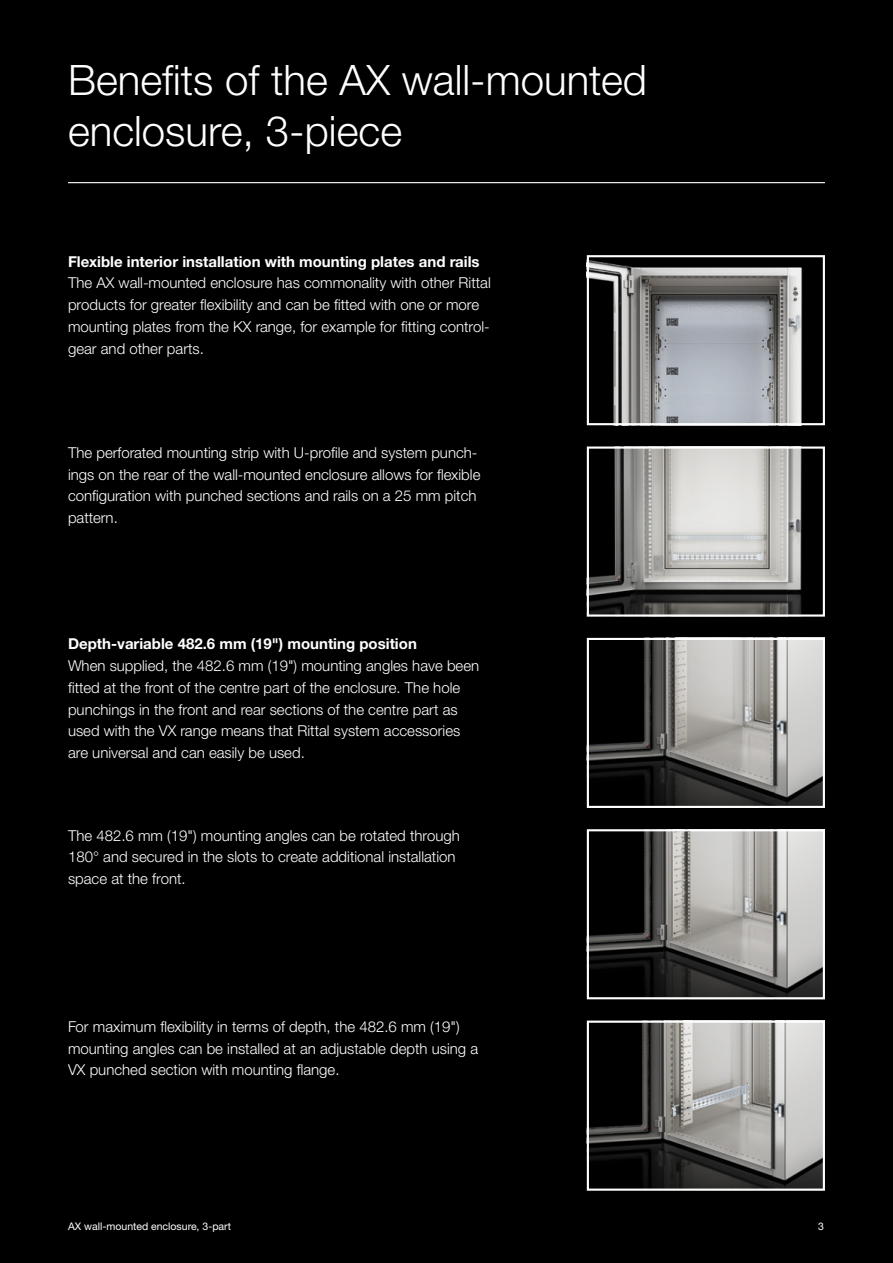
<style>
.page{position:relative;width:893px;height:1263px;background:#000}
.page>*{position:absolute;margin:0;border:0;box-sizing:border-box;transform-origin:0 0}
.t1{font:300 42px/50.4px "Neue Helvetica For Rittal";color:#fff}
.t2{font:300 15px/21.8px "Neue Helvetica For Rittal";color:#fff}
.t3{font:700 15px "Neue Helvetica For Rittal";color:#fff}
.t4{font:10.5px "Neue Helvetica For Rittal";color:#fff}
</style>
<div class="page">
<img style="left:590px;top:641px;width:232px;height:164px">
<div style="left:587px;top:638px;width:238px;height:170px;border:2px solid #fff"></div>
<img style="left:590px;top:258px;width:232px;height:164px">
<div style="left:587px;top:255px;width:238px;height:170px;border:2px solid #fff"></div>
<img style="left:590px;top:832px;width:232px;height:164px">
<div style="left:587px;top:829px;width:238px;height:170px;border:2px solid #fff"></div>
<img style="left:590px;top:1023px;width:232px;height:165px">
<div style="left:587px;top:1020px;width:238px;height:171px;border:2px solid #fff"></div>
<img style="left:590px;top:449px;width:232px;height:165px">
<div style="left:587px;top:446px;width:238px;height:171px;border:2px solid #fff"></div>
<hr style="left:68px;top:182px;width:757px;height:1px;background:#fff">
<h1 class="t1" style="left:68px;top:55px;width:580px">Benefits of the AX wall-mounted enclosure, 3-piece</h1>
<p class="t3" style="left:68px;top:252px;width:413px">Flexible interior installation with mounting plates and rails</p>
<p class="t2" style="left:68px;top:272px;width:424px">The AX wall-mounted enclosure has commonality with other Rittal products for greater flexibility and can be fitted with one or more mounting plates from the KX range, for example for fitting control&shy;gear and other parts.</p>
<p class="t2" style="left:68px;top:441px;width:414px">The perforated mounting strip with U-profile and system punch&shy;ings on the rear of the wall-mounted enclosure allows for flexible configuration with punched sections and rails on a 25 mm pitch pattern.</p>
<p class="t3" style="left:68px;top:635px;width:350px">Depth-variable 482.6 mm (19") mounting position</p>
<p class="t2" style="left:68px;top:655px;width:413px">When supplied, the 482.6 mm (19") mounting angles have been fitted at the front of the centre part of the enclosure. The hole punchings in the front and rear sections of the centre part as used with the VX range means that Rittal system accessories are universal and can easily be used.</p>
<p class="t2" style="left:68px;top:824px;width:393px">The 482.6 mm (19") mounting angles can be rotated through<br>180° and secured in the slots to create additional installation space at the front.</p>
<p class="t2" style="left:68px;top:1016px;width:412px">For maximum flexibility in terms of depth, the 482.6 mm (19") mounting angles can be installed at an adjustable depth using a<br>VX punched section with mounting flange.</p>
<p class="t4" style="left:68px;top:1220px;width:165px">AX wall-mounted enclosure, 3-part</p>
<p class="t4" style="left:818px;top:1220px;width:7px">3</p>
</div>
